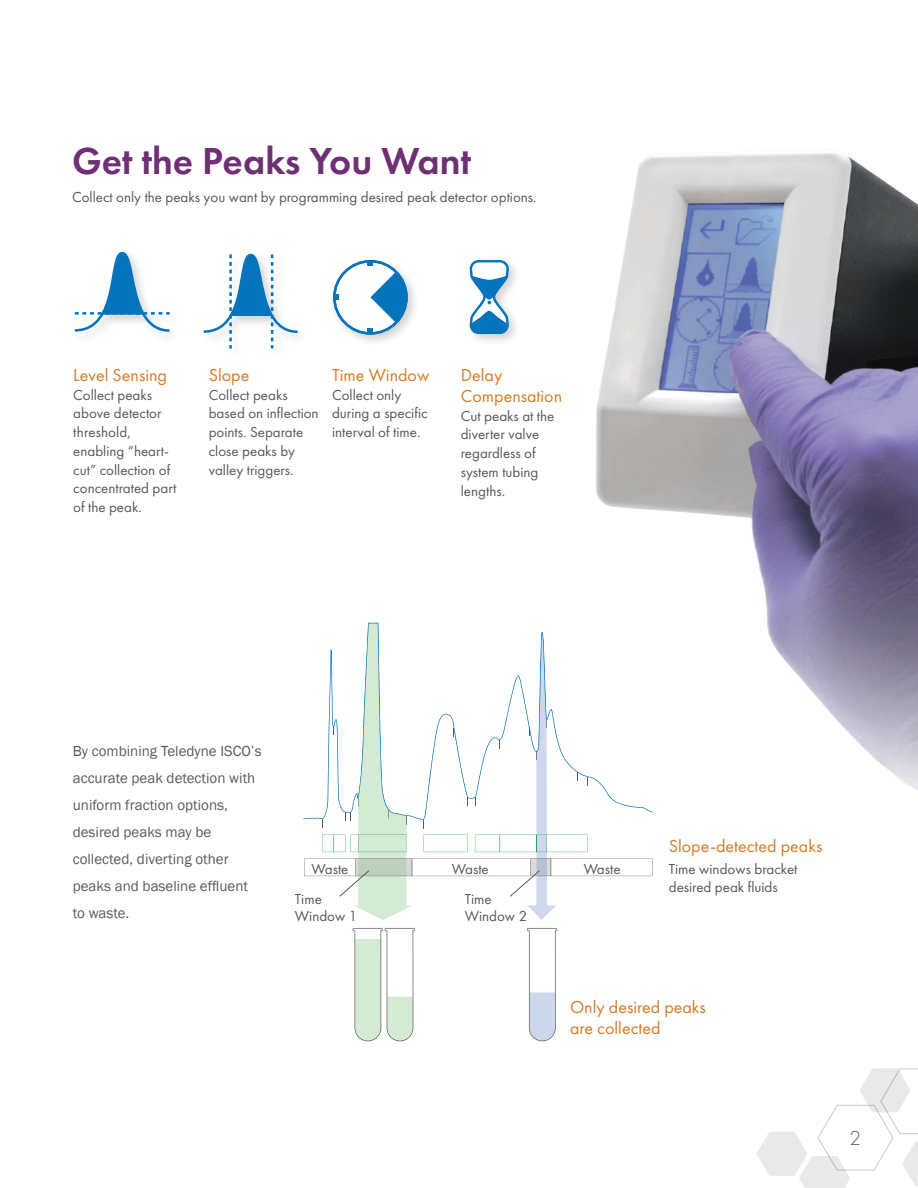
<style>
.page{position:relative;width:918px;height:1188px;background:#fff}
.page>*{position:absolute;margin:0;border:0;box-sizing:border-box;transform-origin:0 0}
.t1{font:600 39px "Futura PT";color:#6f2f75}
.t2{font:300 21px "Futura PT";color:#57585a}
.t3{font:18px/21px "Futura PT";color:#d67b27}
.t4{font:15px/18.8px "Futura PT";color:#57585a}
.t5{font:15px/27px "Franklin Gothic";color:#5b5a58}
</style>
<div class="page">
<svg style="left:757px;top:1068px;width:161px;height:120px"></svg>
<img style="left:595px;top:153px;width:323px;height:638px">
<svg style="left:75px;top:252px;width:95px;height:80px"></svg>
<svg style="left:204px;top:254px;width:94px;height:95px"></svg>
<div style="left:329px;top:256px;width:91px;height:91px;background:#231f20;opacity:.2"></div>
<div style="left:334px;top:261px;width:73px;height:72px;background:#fff;border-radius:50%"></div>
<svg style="left:368px;top:263px;width:5px;height:3px"></svg>
<svg style="left:368px;top:329px;width:5px;height:3px"></svg>
<svg style="left:336px;top:295px;width:3px;height:5px"></svg>
<svg style="left:370px;top:272px;width:37px;height:51px"></svg>
<div style="left:333px;top:260px;width:75px;height:75px;border:2px solid #0574bc;border-radius:50%"></div>
<svg style="left:352px;top:928px;width:63px;height:113px"></svg>
<svg style="left:527px;top:928px;width:30px;height:113px"></svg>
<svg style="left:304px;top:623px;width:349px;height:297px"></svg>
<div style="left:466px;top:256px;width:55px;height:90px;background:#231f20;opacity:.2"></div>
<svg style="left:470px;top:260px;width:39px;height:74px"></svg>
<h1 class="t1" style="left:72px;top:136px;width:401px">Get the Peaks You Want</h1>
<p class="t4" style="left:72px;top:187px;width:466px">Collect only the peaks you want by programming desired peak detector options.</p>
<p class="t3" style="left:73px;top:364px;width:95px">Level Sensing</p>
<p class="t4" style="left:73px;top:385px;width:105px">Collect peaks above detector threshold, enabling “heart&shy;cut” collection of concentrated part of the peak.</p>
<p class="t3" style="left:209px;top:364px;width:42px">Slope</p>
<p class="t4" style="left:209px;top:385px;width:111px">Collect peaks based on inflection points. Separate close peaks by valley triggers.</p>
<p class="t3" style="left:332px;top:364px;width:99px">Time Window</p>
<p class="t4" style="left:332px;top:385px;width:97px">Collect only during a specific interval of time.</p>
<p class="t3" style="left:461px;top:364px;width:103px">Delay<br>Compensation</p>
<p class="t4" style="left:461px;top:406px;width:95px">Cut peaks at the diverter valve regardless of system tubing lengths.</p>
<p class="t5" style="left:73px;top:738px;width:190px">By combining Teledyne ISCO’s accurate peak detection with uniform fraction options, desired peaks may be collected, diverting other peaks and baseline effluent to waste.</p>
<p class="t4" style="left:312px;top:860px;width:38px">Waste</p>
<p class="t4" style="left:452px;top:860px;width:38px">Waste</p>
<p class="t4" style="left:584px;top:860px;width:38px">Waste</p>
<p class="t4" style="left:295px;top:891px;width:64px;line-height:16.5px">Time<br>Window 1</p>
<p class="t4" style="left:465px;top:891px;width:64px;line-height:16.5px">Time<br>Window 2</p>
<p class="t3" style="left:669px;top:836px;width:155px">Slope-detected peaks</p>
<p class="t4" style="left:669px;top:859px;width:130px">Time windows bracket desired peak fluids</p>
<p class="t3" style="left:570px;top:997px;width:137px">Only desired peaks are collected</p>
<h2 class="t2" style="left:849px;top:1126px;width:13px">2</h2>
</div>
